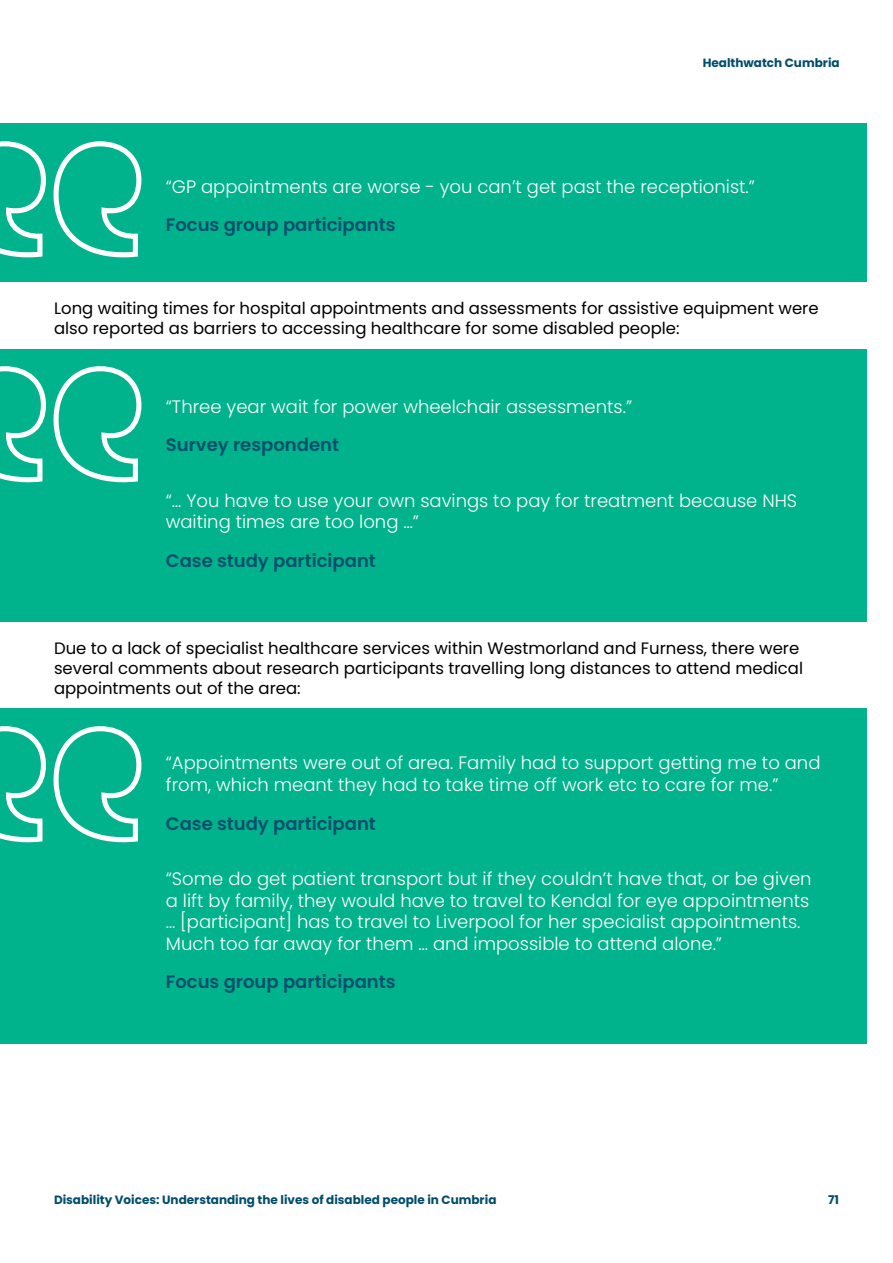
<style>
.page{position:relative;width:893px;height:1263px;background:#fff}
.page>*{position:absolute;margin:0;border:0;box-sizing:border-box;transform-origin:0 0}
.t1{font:300 18px/21.6px "Poppins";color:#fff}
.t2{font:600 18px "Poppins";color:#004f6b}
.t3{font:16.5px/19.8px "Poppins";color:#000}
.t4{font:700 12px "Poppins";color:#004d6a}
</style>
<div class="page">
<div style="left:0;top:123px;width:866px;height:159px;background:#00b38c"></div>
<div style="left:0;top:350px;width:866px;height:272px;background:#00b38c"></div>
<div style="left:0;top:708px;width:866px;height:336px;background:#00b38c"></div>
<svg style="left:0;top:141px;width:142px;height:117px"></svg>
<svg style="left:0;top:366px;width:142px;height:117px"></svg>
<svg style="left:0;top:726px;width:142px;height:117px"></svg>
<p class="t4" style="left:703px;top:55px;width:139px">Healthwatch Cumbria</p>
<p class="t1" style="left:166px;top:176px;width:591px">“GP appointments are worse - you can’t get past the receptionist.”</p>
<p class="t2" style="left:166px;top:214px;width:231px">Focus group participants</p>
<p class="t3" style="left:54px;top:298px;width:766px">Long waiting times for hospital appointments and assessments for assistive equipment were also reported as barriers to accessing healthcare for some disabled people:</p>
<p class="t1" style="left:166px;top:396px;width:468px">“Three year wait for power wheelchair assessments.”</p>
<p class="t2" style="left:166px;top:434px;width:175px">Survey respondent</p>
<p class="t1" style="left:166px;top:489px;width:633px">“… You have to use your own savings to pay for treatment because NHS waiting times are too long …”</p>
<p class="t2" style="left:166px;top:550px;width:212px">Case study participant</p>
<p class="t3" style="left:54px;top:639px;width:751px">Due to a lack of specialist healthcare services within Westmorland and Furness, there were several comments about research participants travelling long distances to attend medical appointments out of the area:</p>
<p class="t1" style="left:166px;top:752px;width:656px">“Appointments were out of area. Family had to support getting me to and from, which meant they had to take time off work etc to care for me.”</p>
<p class="t2" style="left:166px;top:813px;width:212px">Case study participant</p>
<p class="t1" style="left:166px;top:868px;width:647px">“Some do get patient transport but if they couldn’t have that, or be given a lift by family, they would have to travel to Kendal for eye appointments … [participant] has to travel to Liverpool for her specialist appointments.<br>Much too far away for them … and impossible to attend alone.”</p>
<p class="t2" style="left:166px;top:972px;width:231px">Focus group participants</p>
<p class="t4" style="left:54px;top:1192px;width:444px">Disability Voices: Understanding the lives of disabled people in Cumbria</p>
<p class="t4" style="left:828px;top:1192px;width:12px">71</p>
</div>
